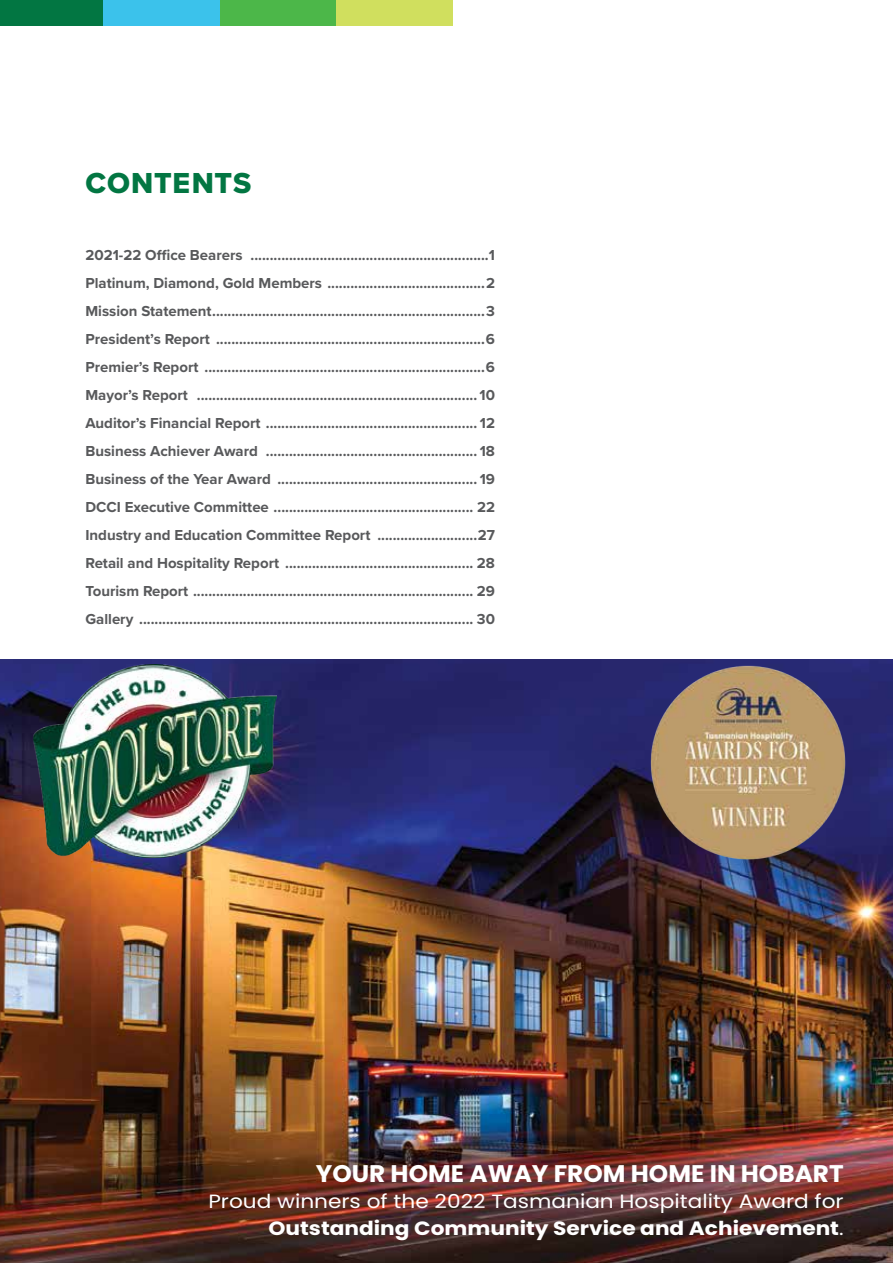
<style>
.page{position:relative;width:893px;height:1263px;background:#fff}
.page>*{position:absolute;margin:0;border:0;box-sizing:border-box;transform-origin:0 0}
.t1{font:30px "Proxima Nova Extrabld";letter-spacing:.03em;color:#027642}
.t2{font:700 24px "Poppins";color:#fff}
.t3{font:19.2px/26.4px "Poppins";color:#fff;text-align:right;scale:1.13 1}
.t4{font:700 15px/28px "Proxima Nova";color:#58595b;text-align:justify}
.s1{font-weight:700}
</style>
<div class="page">
<div style="left:0;top:0;width:104px;height:26px;background:#027642"></div>
<div style="left:104px;top:0;width:116px;height:26px;background:#3bc2eb"></div>
<div style="left:220px;top:0;width:116px;height:26px;background:#4cb749"></div>
<div style="left:336px;top:0;width:117px;height:26px;background:#d0df5e"></div>
<img style="left:0;top:659px;width:893px;height:604px">
<img style="left:34px;top:664px;width:242px;height:193px">
<img style="left:634px;top:659px;width:223px;height:218px">
<h1 class="t1" style="left:85px;top:161px;width:168px">CONTENTS</h1>
<p class="t4" style="left:85px;top:241px;width:411px">2021-22 Office Bearers ..............................................................1<br>Platinum, Diamond, Gold Members .........................................2<br>Mission Statement.......................................................................3<br>President’s Report ......................................................................6<br>Premier’s Report .........................................................................6<br>Mayor’s Report ......................................................................... 10<br>Auditor’s Financial Report ....................................................... 12<br>Business Achiever Award ....................................................... 18<br>Business of the Year Award .................................................... 19<br>DCCI Executive Committee .................................................... 22<br>Industry and Education Committee Report ..........................27<br>Retail and Hospitality Report ................................................. 28<br>Tourism Report ......................................................................... 29<br>Gallery ....................................................................................... 30</p>
<h2 class="t2" style="left:316px;top:1160px;width:529px">YOUR HOME AWAY FROM HOME IN HOBART</h2>
<p class="t3" style="left:208px;top:1188px;width:564px">Proud winners of the 2022 Tasmanian Hospitality Award for<br><span class="s1">Outstanding Community Service and Achievement</span>.</p>
</div>
